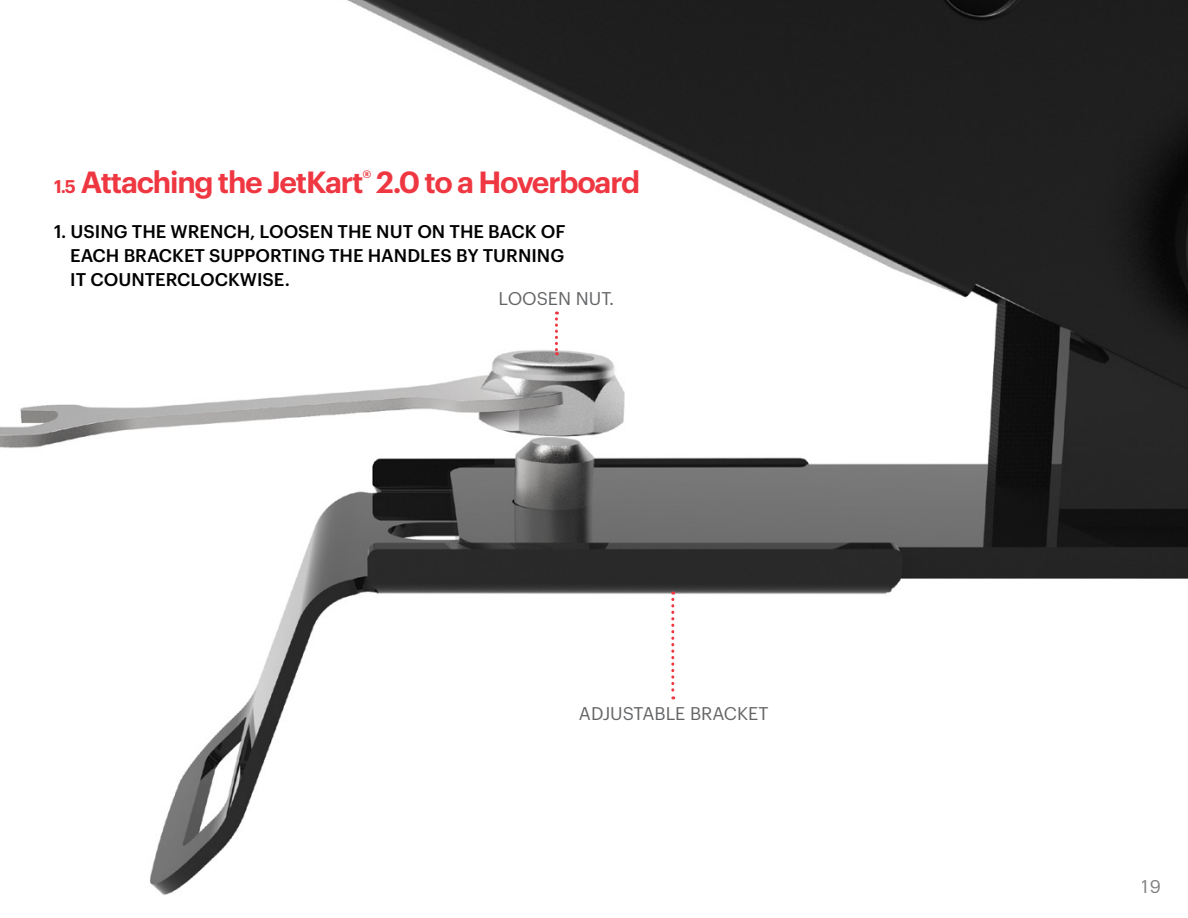
<style>
.page{position:relative;width:1188px;height:918px;background:#fff}
.page>*{position:absolute;margin:0;border:0;box-sizing:border-box;transform-origin:0 0}
.t1{font:600 30px "Graphik";letter-spacing:-.04em;color:#ef3742}
.t2{font:500 18px "Graphik";color:#000}
.t3{font:18px "Graphik";color:#636466}
.t4{font:18px "Graphik";color:#000}
.s1{font-size:18px}
</style>
<div class="page">
<img style="left:0;top:0;width:1188px;height:895px">
<svg style="left:555px;top:312px;width:3px;height:43px"></svg>
<svg style="left:671px;top:592px;width:3px;height:107px"></svg>
<p class="t1" style="left:54px;top:160px;width:588px"><span class="s1">1.5</span> Attaching the JetKart<sup>®</sup> 2.0 to a Hoverboard</p>
<p class="t2" style="left:54px;top:218px;width:513px">1. USING THE WRENCH, LOOSEN THE NUT ON THE BACK OF</p>
<p class="t2" style="left:70px;top:242px;width:496px">EACH BRACKET SUPPORTING THE HANDLES BY TURNING</p>
<p class="t2" style="left:70px;top:266px;width:221px">IT COUNTERCLOCKWISE.</p>
<p class="t3" style="left:499px;top:285px;width:117px">LOOSEN NUT.</p>
<p class="t3" style="left:579px;top:700px;width:191px">ADJUSTABLE BRACKET</p>
<p class="t4" style="left:1142px;top:873px;width:21px">19</p>
</div>
